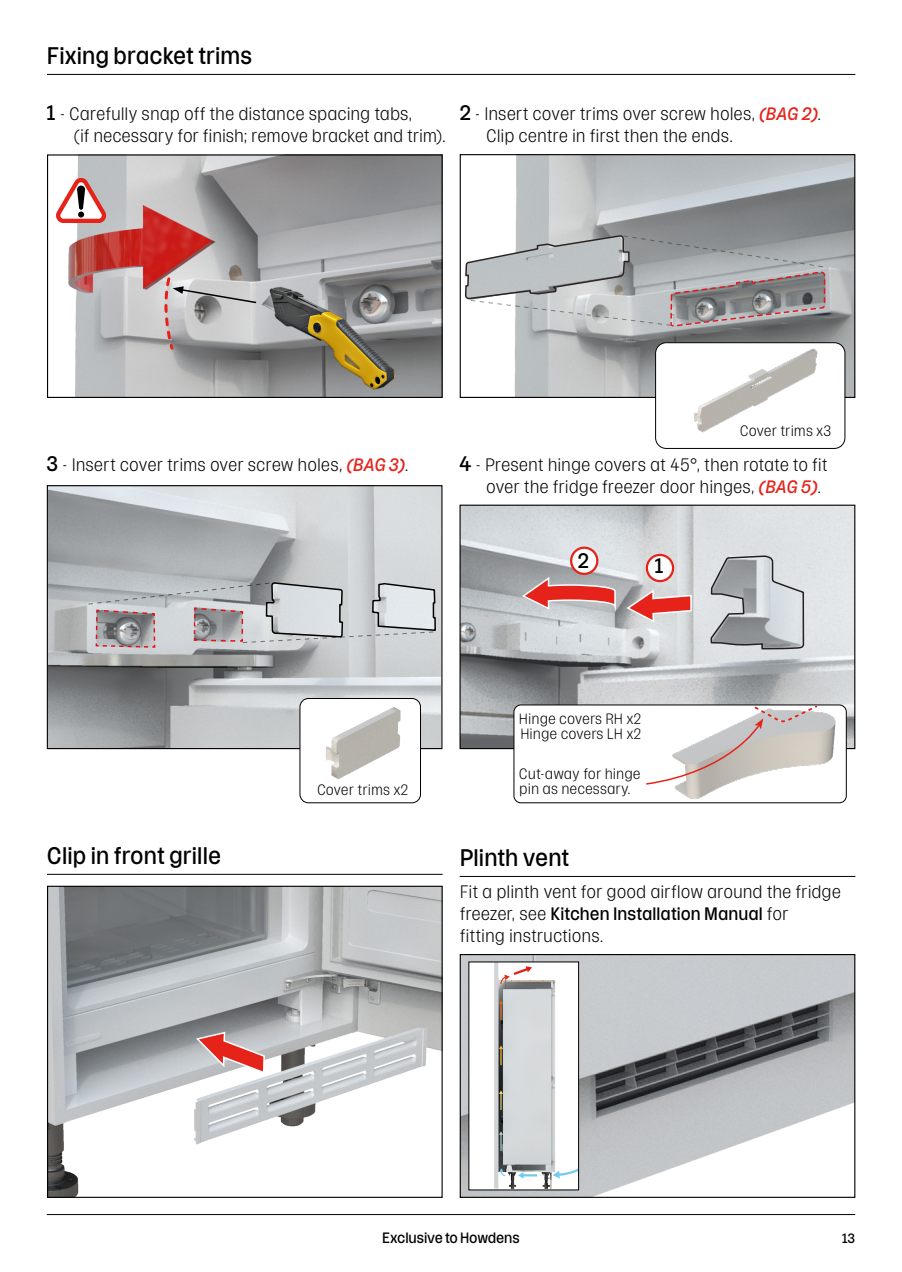
<style>
.page{position:relative;width:902px;height:1272px;background:#fff}
.page>*{position:absolute;margin:0;border:0;box-sizing:border-box;transform-origin:0 0}
.t1{font:24px "Rooster";color:#000}
.t2{font:21px "Rooster";color:#000}
.t3{font:300 18px/21.6px "Rooster";letter-spacing:-.005em;color:#000}
.t4{font:300 15px/15px "Rooster";color:#000}
.t5{font:15px "Rooster";letter-spacing:-.01em;color:#000}
.t6{font:13.5px "Rooster";color:#000}
.s1{font-weight:400;font-size:21px}
.s2{font-weight:400;font-style:italic;color:#e5231b}
.s3{font-weight:400}
</style>
<div class="page">
<hr style="left:47px;top:1214px;width:808px;height:1px;background:#000">
<img style="left:461px;top:506px;width:392px;height:241px">
<svg style="left:625px;top:588px;width:67px;height:35px;background:#d69391"></svg>
<svg style="left:520px;top:575px;width:96px;height:36px;background:#cb8988"></svg>
<div style="left:646px;top:555px;width:27px;height:26px;background:#fff;border-radius:50%"></div>
<div style="left:645px;top:554px;width:29px;height:28px;border:2px solid #e5231b;border-radius:50%"></div>
<div style="left:571px;top:547px;width:26px;height:27px;background:#fff;border-radius:50%"></div>
<div style="left:570px;top:546px;width:28px;height:29px;border:2px solid #e5231b;border-radius:50%"></div>
<img style="left:68px;top:156px;width:372px;height:240px">
<div style="left:47px;top:154px;width:395px;height:244px;border:1px solid #000"></div>
<img style="left:461px;top:956px;width:392px;height:239px">
<div style="left:459px;top:954px;width:396px;height:243px;border:1px solid #000"></div>
<img style="left:49px;top:887px;width:391px;height:308px">
<div style="left:47px;top:885px;width:395px;height:312px;border:1px solid #000"></div>
<svg style="left:194px;top:1030px;width:71px;height:44px;background:#cf9594"></svg>
<img style="left:514px;top:156px;width:339px;height:240px">
<svg style="left:465px;top:234px;width:362px;height:92px;background:#b6b7b9"></svg>
<div style="left:459px;top:154px;width:396px;height:244px;border:1px solid #000"></div>
<img style="left:49px;top:487px;width:391px;height:260px">
<svg style="left:88px;top:496px;width:348px;height:152px;background:#bec1c3"></svg>
<div style="left:47px;top:485px;width:395px;height:264px;border:1px solid #000"></div>
<img style="left:245px;top:249px;width:169px;height:149px">
<svg style="left:163px;top:275px;width:95px;height:77px;background:#b8b4b4"></svg>
<img style="left:470px;top:963px;width:107px;height:225px">
<svg style="left:499px;top:966px;width:78px;height:212px"></svg>
<div style="left:468px;top:961px;width:111px;height:229px;border:1px solid #000"></div>
<svg style="left:709px;top:73px;width:95px;height:631px"></svg>
<img style="left:655px;top:343px;width:189px;height:105px">
<div style="left:655px;top:342px;width:190px;height:107px;border:1px solid #000;border-radius:11px"></div>
<div style="left:729px;top:419px;width:102px;height:17px;background:#fff"></div>
<img style="left:300px;top:698px;width:120px;height:104px">
<div style="left:299px;top:698px;width:122px;height:105px;border:1px solid #000;border-radius:9px"></div>
<div style="left:514px;top:705px;width:332px;height:97px;background:#fff;border-radius:7px"></div>
<img style="left:674px;top:705px;width:172px;height:97px">
<div style="left:513px;top:704px;width:333px;height:99px;border:1px solid #000;border-radius:7px"></div>
<svg style="left:644px;top:704px;width:174px;height:81px"></svg>
<hr style="left:47px;top:74px;width:808px;height:1px;background:#000">
<hr style="left:47px;top:874px;width:395px;height:1px;background:#000">
<hr style="left:459px;top:876px;width:396px;height:1px;background:#000">
<svg style="left:56px;top:176px;width:52px;height:48px"></svg>
<h1 class="t1" style="left:47px;top:42px;width:207px">Fixing bracket trims</h1>
<p class="t3" style="left:74px;top:103px;width:374px;text-indent:-27px"><span class="s1">1</span> - Carefully snap off the distance spacing tabs,<br>(if necessary for finish; remove bracket and trim).</p>
<p class="t3" style="left:486px;top:103px;width:336px;text-indent:-27px"><span class="s1">2</span> - Insert cover trims over screw holes, <span class="s2">(BAG 2)</span>.<br>Clip centre in first then the ends.</p>
<p class="t4" style="left:739px;top:423px;width:93px">Cover trims x3</p>
<p class="t3" style="left:47px;top:454px;width:363px"><span class="s1">3</span> - Insert cover trims over screw holes, <span class="s2">(BAG 3)</span>.</p>
<p class="t3" style="left:486px;top:454px;width:343px;text-indent:-27px"><span class="s1">4</span> - Present hinge covers at 45°, then rotate to fit over the fridge freezer door hinges, <span class="s2">(BAG 5)</span>.</p>
<p class="t4" style="left:317px;top:782px;width:93px">Cover trims x2</p>
<p class="t2" style="left:578px;top:549px;width:13px">2</p>
<p class="t2" style="left:654px;top:555px;width:10px">1</p>
<p class="t4" style="left:519px;top:711px;width:124px">Hinge covers RH x2<br>Hinge covers LH x2</p>
<p class="t4" style="left:519px;top:766px;width:123px">Cut-away for hinge pin as necessary.</p>
<h1 class="t1" style="left:47px;top:842px;width:175px">Clip in front grille</h1>
<h1 class="t1" style="left:459px;top:844px;width:111px">Plinth vent</h1>
<p class="t3" style="left:459px;top:881px;width:383px">Fit a plinth vent for good airflow around the fridge freezer, see <span class="s3">Kitchen Installation Manual</span> for<br>fitting instructions.</p>
<p class="t5" style="left:382px;top:1229px;width:139px">Exclusive to Howdens</p>
<p class="t6" style="left:842px;top:1230px;width:14px">13</p>
</div>
